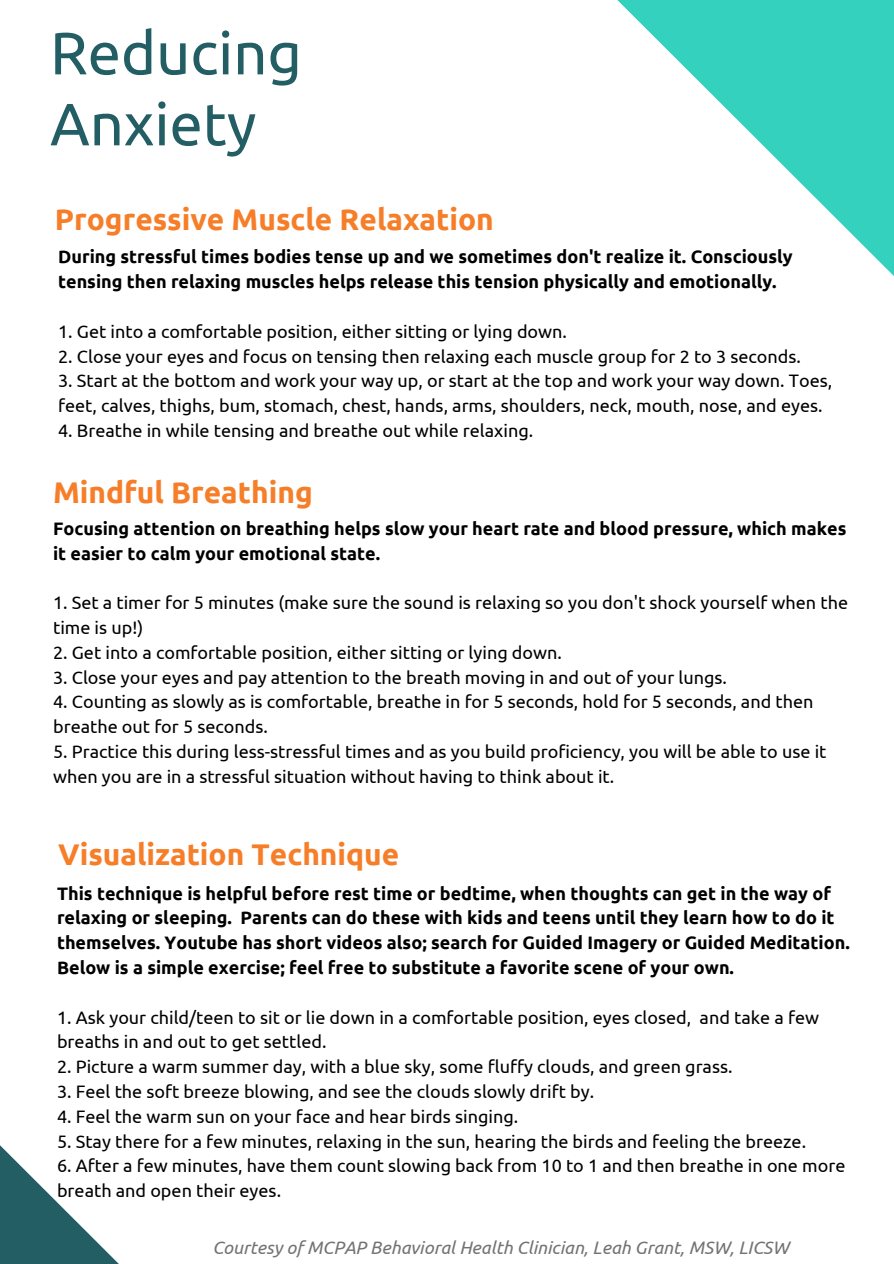
<style>
.page{position:relative;width:894px;height:1264px;background:#fff}
.page>*{position:absolute;margin:0;border:0;box-sizing:border-box;transform-origin:0 0}
.t1{font:59.55px/70.9px "Ubuntu";color:#225e64}
.t2{font:700 29.85px "Ubuntu";color:#f67e28}
.t3{font:18px/24.8px "Ubuntu";color:#000}
.t4{font:700 18px/24.8px "Ubuntu";color:#000}
.t5{font:italic 18px "Ubuntu";color:#737373}
</style>
<div class="page">
<svg style="left:617px;top:0;width:276px;height:275px"></svg>
<svg style="left:0;top:1145px;width:118px;height:118px"></svg>
<h1 class="t1" style="left:50px;top:17px;width:253px">Reducing<br>Anxiety</h1>
<h2 class="t2" style="left:55px;top:202px;width:440px">Progressive Muscle Relaxation</h2>
<p class="t4" style="left:58px;top:244px;width:736px">During stressful times bodies tense up and we sometimes don't realize it. Consciously tensing then relaxing muscles helps release this tension physically and emotionally.</p>
<p class="t3" style="left:58px;top:319px;width:510px">1. Get into a comfortable position, either sitting or lying down.</p>
<p class="t3" style="left:58px;top:343px;width:744px">2. Close your eyes and focus on tensing then relaxing each muscle group for 2 to 3 seconds.</p>
<p class="t3" style="left:58px;top:368px;width:775px">3. Start at the bottom and work your way up, or start at the top and work your way down. Toes, feet, calves, thighs, bum, stomach, chest, hands, arms, shoulders, neck, mouth, nose, and eyes.</p>
<p class="t3" style="left:58px;top:418px;width:476px">4. Breathe in while tensing and breathe out while relaxing.</p>
<h2 class="t2" style="left:53px;top:475px;width:261px">Mindful Breathing</h2>
<p class="t4" style="left:53px;top:516px;width:794px">Focusing attention on breathing helps slow your heart rate and blood pressure, which makes it easier to calm your emotional state.</p>
<p class="t3" style="left:53px;top:590px;width:796px">1. Set a timer for 5 minutes (make sure the sound is relaxing so you don't shock yourself when the time is up!)</p>
<p class="t3" style="left:53px;top:639px;width:510px">2. Get into a comfortable position, either sitting or lying down.</p>
<p class="t3" style="left:53px;top:664px;width:675px">3. Close your eyes and pay attention to the breath moving in and out of your lungs.</p>
<p class="t3" style="left:53px;top:689px;width:761px">4. Counting as slowly as is comfortable, breathe in for 5 seconds, hold for 5 seconds, and then breathe out for 5 seconds.</p>
<p class="t3" style="left:53px;top:738px;width:774px">5. Practice this during less-stressful times and as you build proficiency, you will be able to use it when you are in a stressful situation without having to think about it.</p>
<h2 class="t2" style="left:58px;top:837px;width:342px">Visualization Technique</h2>
<p class="t4" style="left:57px;top:880px;width:794px">This technique is helpful before rest time or bedtime, when thoughts can get in the way of relaxing or sleeping. Parents can do these with kids and teens until they learn how to do it themselves. Youtube has short videos also; search for Guided Imagery or Guided Meditation.<br>Below is a simple exercise; feel free to substitute a favorite scene of your own.</p>
<p class="t3" style="left:57px;top:1004px;width:763px">1. Ask your child/teen to sit or lie down in a comfortable position, eyes closed, and take a few breaths in and out to get settled.</p>
<p class="t3" style="left:57px;top:1054px;width:676px">2. Picture a warm summer day, with a blue sky, some fluffy clouds, and green grass.</p>
<p class="t3" style="left:57px;top:1078px;width:538px">3. Feel the soft breeze blowing, and see the clouds slowly drift by.</p>
<p class="t3" style="left:57px;top:1103px;width:462px">4. Feel the warm sun on your face and hear birds singing.</p>
<p class="t3" style="left:57px;top:1128px;width:750px">5. Stay there for a few minutes, relaxing in the sun, hearing the birds and feeling the breeze.</p>
<p class="t3" style="left:57px;top:1153px;width:789px">6. After a few minutes, have them count slowing back from 10 to 1 and then breathe in one more breath and open their eyes.</p>
<p class="t5" style="left:212px;top:1237px;width:578px">Courtesy of MCPAP Behavioral Health Clinician, Leah Grant, MSW, LICSW</p>
</div>
